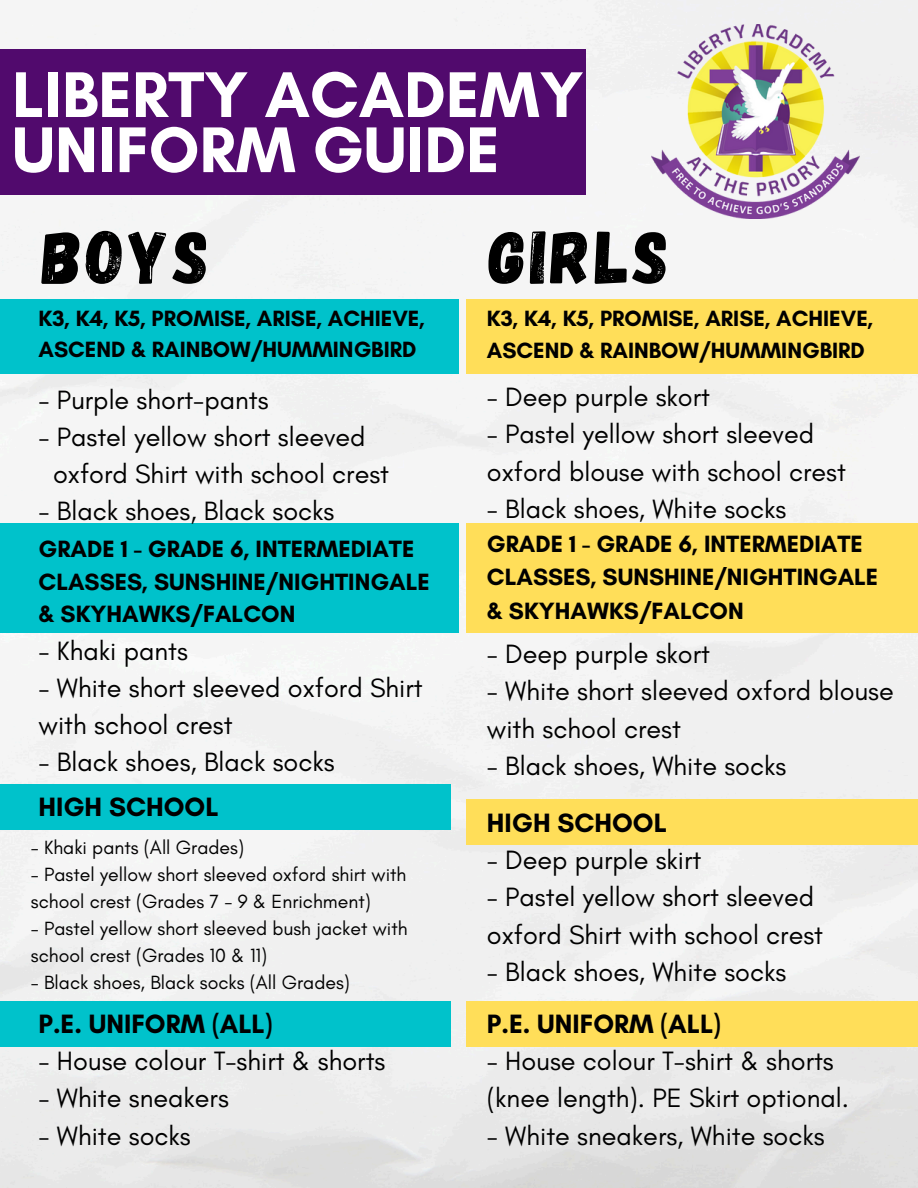
<style>
.page{position:relative;width:918px;height:1188px;background:#fff}
.page>*{position:absolute;margin:0;border:0;box-sizing:border-box;transform-origin:0 0}
.t1{font:75px "Gagalin";letter-spacing:.05em;color:#000}
.t2{font:700 65.7px/55.2px "Glacial Indifference";color:#fff}
.t3{font:27px/37.2px "Glacial Indifference";color:#000}
.t4{font:700 27px "Glacial Indifference";color:#000}
.t5{font:700 24px/32.7px "Glacial Indifference";color:#000}
.t6{font:700 22.5px/31.5px "Glacial Indifference";color:#000}
.t7{font:19.5px/27px "Glacial Indifference";color:#000}
</style>
<div class="page">
<img style="left:0;top:0;width:918px;height:1188px">
<div style="left:0;top:299px;width:459px;height:74px;background:#00c2cb"></div>
<div style="left:466px;top:299px;width:452px;height:74px;background:#ffde59"></div>
<div style="left:0;top:49px;width:585px;height:145px;background:#510a6d"></div>
<div style="left:0;top:523px;width:459px;height:109px;background:#00c2cb"></div>
<div style="left:466px;top:523px;width:452px;height:109px;background:#ffde59"></div>
<img style="left:651px;top:24px;width:209px;height:195px">
<div style="left:0;top:784px;width:451px;height:46px;background:#00c2cb"></div>
<div style="left:466px;top:799px;width:452px;height:46px;background:#ffde59"></div>
<div style="left:0;top:1001px;width:451px;height:46px;background:#00c2cb"></div>
<div style="left:466px;top:1001px;width:452px;height:46px;background:#ffde59"></div>
<h1 class="t2" style="left:12px;top:66px;width:573px">LIBERTY ACADEMY<br>UNIFORM GUIDE</h1>
<h5 class="t1" style="left:42px;top:209px;width:169px">BOYS</h5>
<h4 class="t1" style="left:489px;top:209px;width:181px">GIRLS</h4>
<h3 class="t6" style="left:39px;top:302px;width:388px;line-height:31px">K3, K4, K5, PROMISE, ARISE, ACHIEVE,<br>ASCEND &amp; RAINBOW/HUMMINGBIRD</h3>
<h5 class="t3" style="left:39px;top:381px;width:232px">- Purple short-pants</h5>
<h5 class="t3" style="left:53px;top:418px;width:338px;text-indent:-15px">- Pastel yellow short sleeved oxford Shirt with school crest</h5>
<h5 class="t3" style="left:39px;top:492px;width:297px">- Black shoes, Black socks</h5>
<p class="t5" style="left:39px;top:532px;width:393px">GRADE 1 - GRADE 6, INTERMEDIATE<br>CLASSES, SUNSHINE/NIGHTINGALE &amp; SKYHAWKS/FALCON</p>
<p class="t3" style="left:39px;top:632px;width:151px">- Khaki pants</p>
<p class="t3" style="left:39px;top:669px;width:386px">- White short sleeved oxford Shirt with school crest</p>
<p class="t3" style="left:39px;top:743px;width:298px">- Black shoes, Black socks</p>
<p class="t6" style="left:487px;top:302px;width:388px">K3, K4, K5, PROMISE, ARISE, ACHIEVE,<br>ASCEND &amp; RAINBOW/HUMMINGBIRD</p>
<h2 class="t3" style="left:487px;top:378px;width:225px">- Deep purple skort</h2>
<h2 class="t3" style="left:487px;top:415px;width:361px">- Pastel yellow short sleeved oxford blouse with school crest</h2>
<h2 class="t3" style="left:487px;top:490px;width:301px">- Black shoes, White socks</h2>
<p class="t5" style="left:487px;top:527px;width:393px;line-height:33.5px">GRADE 1 - GRADE 6, INTERMEDIATE<br>CLASSES, SUNSHINE/NIGHTINGALE &amp; SKYHAWKS/FALCON</p>
<p class="t3" style="left:487px;top:635px;width:225px">- Deep purple skort</p>
<p class="t3" style="left:487px;top:672px;width:408px">- White short sleeved oxford blouse with school crest</p>
<p class="t3" style="left:487px;top:747px;width:301px">- Black shoes, White socks</p>
<h4 class="t4" style="left:39px;top:790px;width:182px">HIGH SCHOOL</h4>
<p class="t7" style="left:31px;top:833px;width:215px">- Khaki pants (All Grades)</p>
<p class="t7" style="left:31px;top:860px;width:377px">- Pastel yellow short sleeved oxford shirt with school crest (Grades 7 - 9 &amp; Enrichment)</p>
<p class="t7" style="left:31px;top:914px;width:378px">- Pastel yellow short sleeved bush jacket with school crest (Grades 10 &amp; 11)</p>
<p class="t7" style="left:31px;top:968px;width:321px">- Black shoes, Black socks (All Grades)</p>
<p class="t4" style="left:39px;top:1008px;width:236px">P.E. UNIFORM (ALL)</p>
<p class="t3" style="left:39px;top:1042px;width:348px">- House colour T-shirt &amp; shorts</p>
<p class="t3" style="left:39px;top:1079px;width:192px">- White sneakers</p>
<p class="t3" style="left:39px;top:1117px;width:154px">- White socks</p>
<p class="t4" style="left:487px;top:807px;width:182px">HIGH SCHOOL</p>
<p class="t3" style="left:487px;top:841px;width:216px">- Deep purple skirt</p>
<p class="t3" style="left:487px;top:878px;width:338px">- Pastel yellow short sleeved oxford Shirt with school crest</p>
<p class="t3" style="left:487px;top:953px;width:301px">- Black shoes, White socks</p>
<p class="t4" style="left:487px;top:1008px;width:236px">P.E. UNIFORM (ALL)</p>
<p class="t3" style="left:487px;top:1042px;width:364px">- House colour T-shirt &amp; shorts (knee length). PE Skirt optional.</p>
<p class="t3" style="left:487px;top:1117px;width:339px">- White sneakers, White socks</p>
</div>
